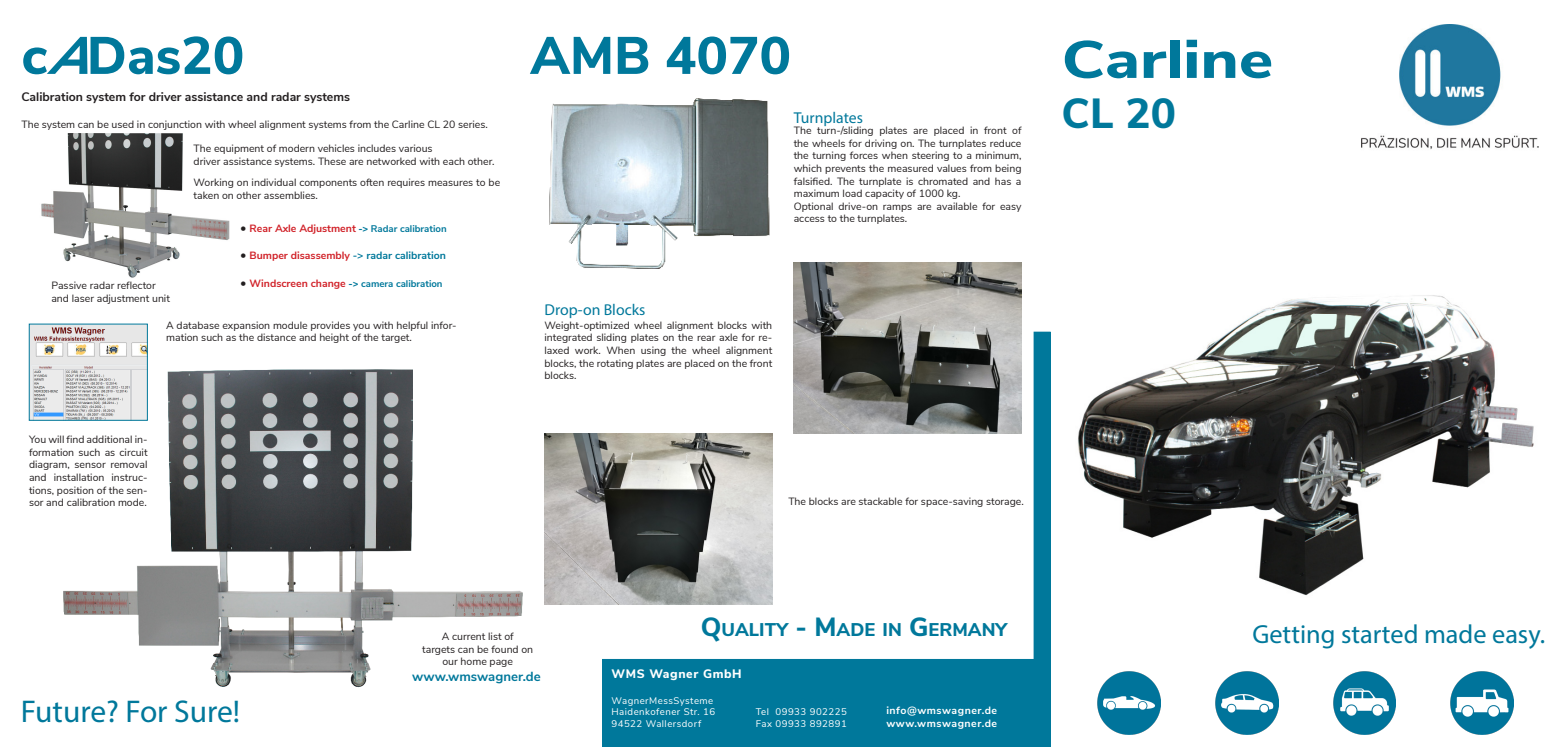
<style>
.page{position:relative;width:1566px;height:747px;background:#fff}
.page>*{position:absolute;margin:0;border:0;box-sizing:border-box;transform-origin:0 0}
.t1{font:800 52.5px "Nunito Sans";color:#00789b}
.t2{font:800 52.5px "Nunito Sans";color:#00789b;scale:1.23 1}
.t3{font:800 42px "Nunito Sans";color:#00789b}
.t4{font:31.5px "Myriad Pro";color:#00789b}
.t5{font:26.25px "Myriad Pro";color:#00789b}
.t6{font:800 18.38px "Nunito Sans";color:#00789b}
.t7{font:15.75px "Myriad Pro";color:#00789b}
.t8{font:700 13.12px "Nunito Sans";color:#00789b}
.t9{font:700 12.25px "Nunito Sans";color:#231f20}
.t10{font:800 12.25px "Nunito Sans";letter-spacing:.05em;color:#fff}
.t11{font:10.5px/12.6px "Nunito Sans";color:#231f20}
.t12{font:700 10.5px "Nunito Sans";color:#d1232a}
.t13{font:700 10.5px "Nunito Sans";color:#00789b}
.t14{font:700 10.5px "Nunito Sans";letter-spacing:.05em;color:#fff}
.t15{font:9.62px "Nunito Sans";letter-spacing:.05em;color:#fff}
.t16{font:700 9.62px "Nunito Sans";color:#00789b}
.s1{font-style:italic}
.s2{font-weight:400;font-size:12.25px;color:#231f20}
.s3{font-weight:800;font-size:9.62px;color:#00789b}
.s4{font-size:9.62px;color:#00789b}
.s5{color:#d1232a}
.s6{font-size:10.5px;color:#d1232a}
.s7{font-weight:800}
.s8{font-size:26.25px}
</style>
<div class="page">
<img style="left:1049px;top:295px;width:485px;height:305px">
<div style="left:1033px;top:332px;width:17px;height:415px;background:#00789b"></div>
<div style="left:602px;top:659px;width:439px;height:87px;background:#00789b"></div>
<div style="left:602px;top:659px;width:440px;height:88px;border:1px solid #00789b"></div>
<img style="left:1361px;top:25px;width:177px;height:125px">
<img style="left:1450px;top:671px;width:63px;height:63px">
<img style="left:57px;top:369px;width:466px;height:319px">
<img style="left:41px;top:133px;width:189px;height:145px">
<img style="left:31px;top:326px;width:115px;height:92px">
<div style="left:29px;top:324px;width:119px;height:96px;border:1px solid #00789b"></div>
<img style="left:793px;top:262px;width:228px;height:171px">
<img style="left:544px;top:433px;width:228px;height:171px">
<img style="left:1097px;top:671px;width:62px;height:63px">
<img style="left:1215px;top:671px;width:62px;height:63px">
<img style="left:1333px;top:671px;width:62px;height:63px">
<img style="left:549px;top:98px;width:221px;height:171px">
<p class="t1" style="left:21px;top:17px;width:224px">c<span class="s1">A</span>Das20</p>
<p class="t9" style="left:21px;top:88px;width:330px">Calibration system for driver assistance and radar systems</p>
<p class="t11" style="left:21px;top:118px;width:468px">The system can be used in conjunction with wheel alignment systems from the Carline CL 20 series.</p>
<p class="t11" style="left:193px;top:141px;width:240px">The equipment of modern vehicles includes various</p>
<p class="t11" style="left:193px;top:154px;width:302px">driver assistance systems. These are networked with each other.</p>
<p class="t11" style="left:193px;top:175px;width:308px">Working on individual components often requires measures to be taken on other assemblies.</p>
<p class="t12" style="left:240px;top:221px;width:208px"><span class="s2">•</span> Rear Axle Adjustment <span class="s3">-&gt;</span> <span class="s4">Radar calibration</span></p>
<p class="t13" style="left:240px;top:248px;width:207px"><span class="s2">•</span> <span class="s5">Bumper disassembly</span> -&gt; radar calibration</p>
<p class="t16" style="left:240px;top:276px;width:204px"><span class="s2">•</span> <span class="s6">Windscreen change</span> <span class="s7">-&gt;</span> camera calibration</p>
<p class="t11" style="left:51px;top:278px;width:120px">Passive radar reflector and laser adjustment unit</p>
<p class="t11" style="left:166px;top:318px;width:292px">A database expansion module provides you with helpful infor&shy;mation such as the distance and height of the target.</p>
<p class="t11" style="left:29px;top:432px;width:120px;text-align:justify">You will find additional in&shy;formation such as circuit diagram, sensor removal and installation instruc&shy;tions, position of the sen&shy;sor and calibration mode.</p>
<p class="t1" style="left:530px;top:17px;width:262px">AMB 4070</p>
<p class="t7" style="left:793px;top:108px;width:71px">Turnplates</p>
<p class="t11" style="left:793px;top:123px;width:229px;text-align:justify">The turn-/sliding plates are placed in front of the wheels for driving on. The turnplates reduce the turning forces when steering to a minimum, which prevents the measured values from being falsified. The turnplate is chromated and has a maximum load capacity of 1000 kg.</p>
<p class="t11" style="left:793px;top:199px;width:229px">Optional drive-on ramps are available for easy access to the turnplates.</p>
<p class="t7" style="left:544px;top:300px;width:102px">Drop-on Blocks</p>
<p class="t11" style="left:544px;top:318px;width:229px;text-align:justify">Weight-optimized wheel alignment blocks with integrated sliding plates on the rear axle for re&shy;laxed work. When using the wheel alignment blocks, the rotating plates are placed on the front blocks.</p>
<p class="t11" style="left:788px;top:494px;width:237px">The blocks are stackable for space-saving storage.</p>
<p class="t2" style="left:1061px;top:21px;width:174px">Carline</p>
<p class="t3" style="left:1061px;top:83px;width:116px">CL 20</p>
<p class="t4" style="left:21px;top:691px;width:221px">Future? For Sure!</p>
<p class="t11" style="left:442px;top:629px;width:73px">A current list of</p>
<p class="t11" style="left:422px;top:642px;width:113px">targets can be found on</p>
<p class="t11" style="left:442px;top:654px;width:72px">our home page</p>
<p class="t8" style="left:412px;top:667px;width:130px">www.wmswagner.de</p>
<p class="t6" style="left:701px;top:616px;width:308px"><span class="s8">Q</span>UALITY <span class="s8">- M</span>ADE IN <span class="s8">G</span>ERMANY</p>
<p class="t10" style="left:611px;top:664px;width:132px">WMS Wagner GmbH</p>
<p class="t15" style="left:611px;top:693px;width:103px">WagnerMessSysteme</p>
<p class="t15" style="left:611px;top:705px;width:105px">Haidenkofener Str. 16</p>
<p class="t15" style="left:611px;top:716px;width:91px">94522 Wallersdorf</p>
<p class="t15" style="left:755px;top:705px;width:93px">Tel 09933 902225</p>
<p class="t15" style="left:755px;top:716px;width:93px">Fax 09933 892891</p>
<p class="t14" style="left:886px;top:703px;width:112px">info@wmswagner.de</p>
<p class="t14" style="left:886px;top:715px;width:112px">www.wmswagner.de</p>
<p class="t5" style="left:1252px;top:618px;width:294px">Getting started made easy.</p>
</div>
